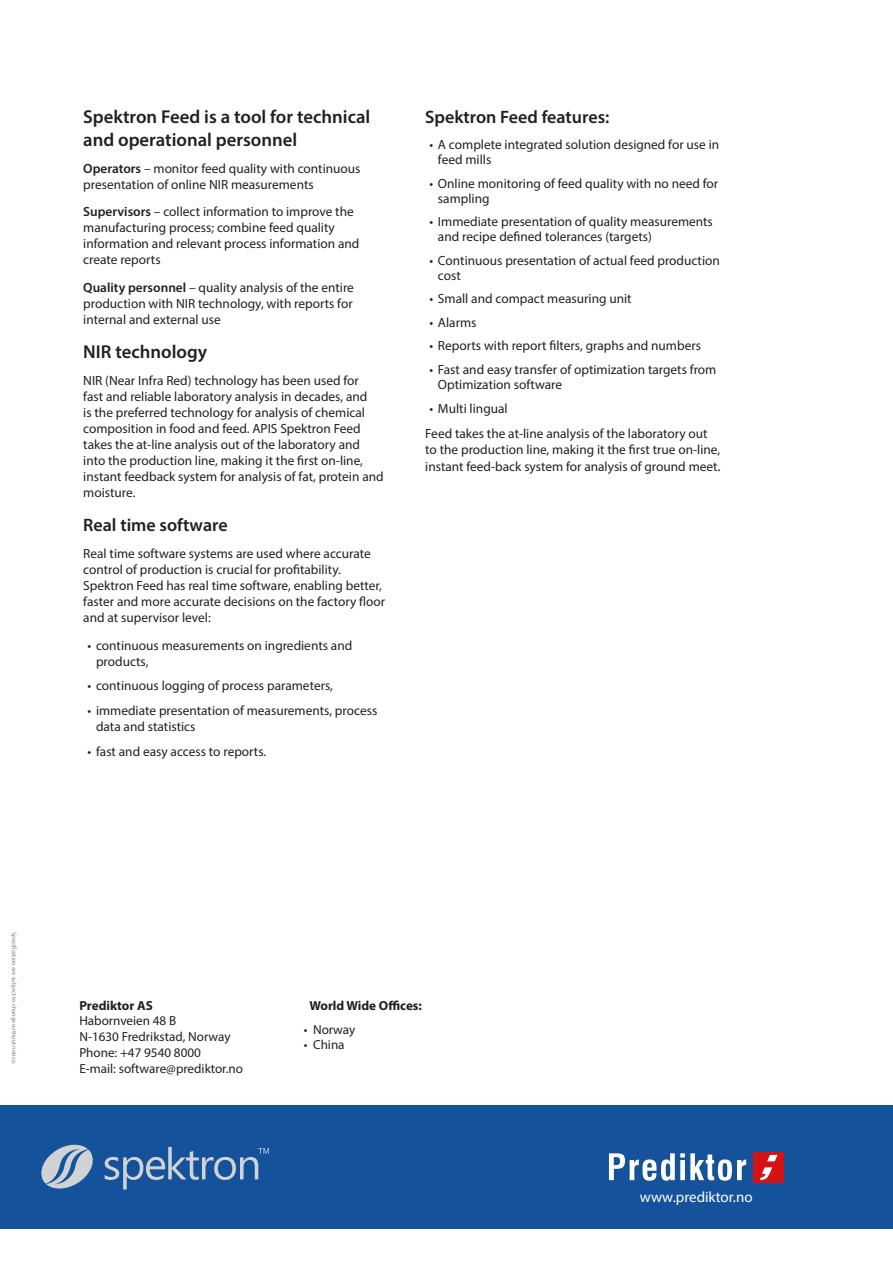
<style>
.page{position:relative;width:893px;height:1263px;background:#fff}
.page>*{position:absolute;margin:0;border:0;box-sizing:border-box;transform-origin:0 0}
.t1{font:600 18.75px/22.5px "Myriad Pro";color:#231f20}
.t2{font:600 18px "Myriad Pro";color:#231f20}
.t3{font:15px "Myriad Pro";color:#fff}
.t4{font:13.35px/16px "Myriad Pro";color:#231f20}
.t5{font:13.2px "Myriad Pro";color:#231f20}
.t6{font:700 13.2px "Myriad Pro";color:#231f20}
.t7{font:6.3px "Myriad Pro";color:#848181}
.s1{font-weight:600}
.s2{font-size:14.7px}
</style>
<div class="page">
<div style="left:0;top:1106px;width:893px;height:123px;background:#15529c"></div>
<div style="left:753px;top:1152px;width:30px;height:30px;background:#d51317"></div>
<svg style="left:609px;top:1153px;width:137px;height:28px"></svg>
<svg style="left:760px;top:1155px;width:17px;height:25px"></svg>
<svg style="left:41px;top:1144px;width:52px;height:45px"></svg>
<svg style="left:105px;top:1147px;width:164px;height:42px"></svg>
<p class="t1" style="left:83px;top:105px;width:289px">Spektron Feed is a tool for technical and operational personnel</p>
<p class="t4" style="left:83px;top:160px;width:279px"><span class="s1">Operators</span> – monitor feed quality with continuous presentation of online NIR measurements</p>
<p class="t4" style="left:83px;top:204px;width:278px"><span class="s1">Supervisors</span> – collect information to improve the manufacturing process; combine feed quality information and relevant process information and create reports</p>
<p class="t4" style="left:83px;top:279px;width:272px;text-align:justify"><span class="s1">Quality personnel</span> – quality analysis of the entire production with NIR technology, with reports for internal and external use</p>
<p class="t1" style="left:83px;top:340px;width:125px">NIR technology</p>
<p class="t4" style="left:83px;top:372px;width:302px">NIR (Near Infra Red) technology has been used for<br>fast and reliable laboratory analysis in decades, and<br>is the preferred technology for analysis of chemical composition in food and feed. APIS Spektron Feed takes the at-line analysis out of the laboratory and into the production line, making it the first on-line, instant feedback system for analysis of fat, protein and moisture.</p>
<p class="t2" style="left:83px;top:513px;width:146px">Real time software</p>
<p class="t4" style="left:83px;top:546px;width:303px">Real time software systems are used where accurate control of production is crucial for profitability.<br>Spektron Feed has real time software, enabling better, faster and more accurate decisions on the factory floor and at supervisor level:</p>
<p class="t4" style="left:96px;top:637px;width:258px;text-indent:-9px">• continuous measurements on ingredients and products,</p>
<p class="t4" style="left:88px;top:678px;width:247px">• continuous logging of process parameters,</p>
<p class="t4" style="left:96px;top:702px;width:283px;text-indent:-9px">• immediate presentation of measurements, process data and statistics</p>
<p class="t4" style="left:88px;top:743px;width:180px">• fast and easy access to reports.</p>
<p class="t2" style="left:425px;top:105px;width:186px">Spektron Feed features:</p>
<p class="t4" style="left:438px;top:137px;width:283px;line-height:15px;text-indent:-9px">• A complete integrated solution designed for use in feed mills</p>
<p class="t4" style="left:438px;top:175px;width:282px;line-height:15px;text-indent:-9px">• Online monitoring of feed quality with no need for sampling</p>
<p class="t4" style="left:438px;top:214px;width:276px;line-height:15px;text-indent:-9px">• Immediate presentation of quality measurements and recipe defined tolerances (targets)</p>
<p class="t4" style="left:438px;top:252px;width:283px;line-height:15px;text-indent:-9px">• Continuous presentation of actual feed production cost</p>
<p class="t4" style="left:429px;top:290px;width:204px">• Small and compact measuring unit</p>
<p class="t4" style="left:429px;top:314px;width:49px">• Alarms</p>
<p class="t4" style="left:429px;top:337px;width:273px">• Reports with report filters, graphs and numbers</p>
<p class="t4" style="left:438px;top:361px;width:280px;line-height:15px;text-indent:-9px">• Fast and easy transfer of optimization targets from<br>Optimization software</p>
<p class="t4" style="left:429px;top:400px;width:80px">• Multi lingual</p>
<p class="t4" style="left:425px;top:425px;width:296px">Feed takes the at-line analysis of the laboratory out to the production line, making it the first true on-line,</p>
<p class="t4" style="left:425px;top:458px;width:297px">instant feed-back system for analysis of ground meet<span class="s2">.</span></p>
<p class="t7" style="left:18px;top:932px;width:133px;rotate:90deg">Specification are subject to change without notice.</p>
<p class="t6" style="left:79px;top:997px;width:75px">Prediktor AS</p>
<p class="t5" style="left:79px;top:1013px;width:98px">Habornveien 48 B</p>
<p class="t5" style="left:79px;top:1029px;width:153px">N-1630 Fredrikstad, Norway</p>
<p class="t5" style="left:79px;top:1044px;width:123px">Phone: +47 9540 8000</p>
<p class="t5" style="left:79px;top:1060px;width:165px">E-mail: software@prediktor.no</p>
<p class="t6" style="left:309px;top:997px;width:114px">World Wide Offices:</p>
<p class="t5" style="left:304px;top:1021px;width:53px">• Norway</p>
<p class="t5" style="left:304px;top:1037px;width:42px">• China</p>
<p class="t3" style="left:640px;top:1188px;width:114px">www.prediktor.no</p>
</div>
